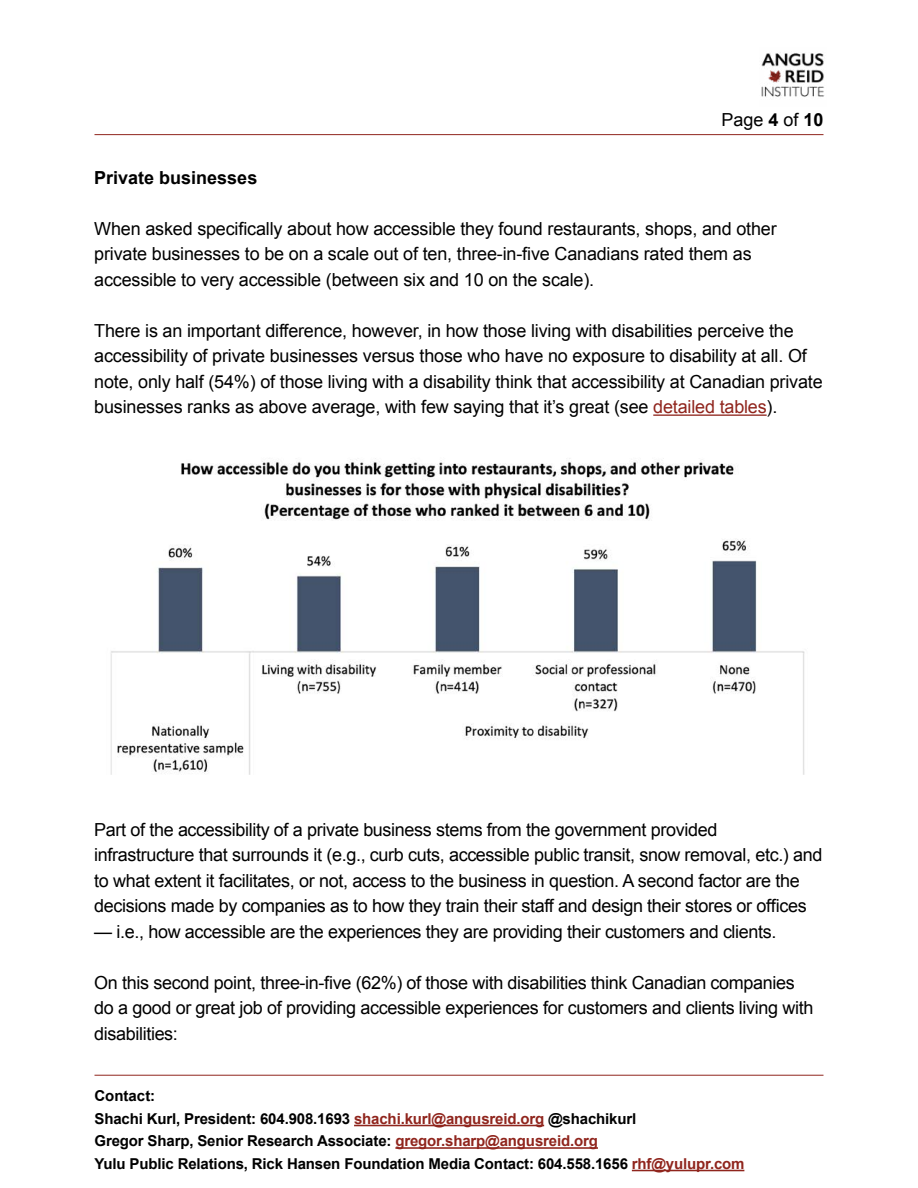
<style>
.page{position:relative;width:918px;height:1188px;background:#fff}
.page>*{position:absolute;margin:0;border:0;box-sizing:border-box;transform-origin:0 0}
.paragraphy_text{font:18px/25.5px "Arial";letter-spacing:-.02em;color:#000}
.heading_2{font:700 18px "Arial";color:#000}
.t1{font:700 15px/22.5px "Arial";letter-spacing:-.01em;color:#000}
.s1{font-weight:700}
.s2{color:#90251d}
</style>
<div class="page">
<hr style="left:653px;top:414px;width:114px;height:2px;background:#90251d">
<img style="left:110px;top:458px;width:695px;height:317px">
<img style="left:761px;top:52px;width:64px;height:45px">
<hr style="left:94px;top:134px;width:730px;height:1px;background:#90251d">
<hr style="left:94px;top:1075px;width:730px;height:1px;background:#90251d">
<hr style="left:354px;top:1125px;width:190px;height:1px;background:#90251d">
<hr style="left:395px;top:1147px;width:203px;height:2px;background:#90251d">
<hr style="left:632px;top:1170px;width:112px;height:1px;background:#90251d">
<p class="paragraphy_text" style="left:721px;top:107px;width:104px">Page <span class="s1">4</span> of <span class="s1">10</span></p>
<h2 class="heading_2" style="left:94px;top:166px;width:165px">Private businesses</h2>
<p class="paragraphy_text" style="left:94px;top:216px;width:684px">When asked specifically about how accessible they found restaurants, shops, and other private businesses to be on a scale out of ten, three-in-five Canadians rated them as accessible to very accessible (between six and 10 on the scale).</p>
<p class="paragraphy_text" style="left:94px;top:318px;width:730px">There is an important difference, however, in how those living with disabilities perceive the accessibility of private businesses versus those who have no exposure to disability at all. Of note, only half (54%) of those living with a disability think that accessibility at Canadian private businesses ranks as above average, with few saying that it’s great (see <span class="s2">detailed tables</span>).</p>
<p class="paragraphy_text" style="left:94px;top:817px;width:730px">Part of the accessibility of a private business stems from the government provided<br>infrastructure that surrounds it (e.g., curb cuts, accessible public transit, snow removal, etc.) and to what extent it facilitates, or not, access to the business in question. A second factor are the decisions made by companies as to how they train their staff and design their stores or offices</p>
<p class="paragraphy_text" style="left:94px;top:919px;width:684px">— i.e., how accessible are the experiences they are providing their customers and clients.</p>
<p class="paragraphy_text" style="left:94px;top:970px;width:721px">On this second point, three-in-five (62%) of those with disabilities think Canadian companies do a good or great job of providing accessible experiences for customers and clients living with disabilities:</p>
<p class="t1" style="left:94px;top:1085px;width:652px">Contact:<br>Shachi Kurl, President: 604.908.1693 <span class="s2">shachi.kurl@angusreid.org</span> @shachikurl<br>Gregor Sharp, Senior Research Associate: <span class="s2">gregor.sharp@angusreid.org<br></span>Yulu Public Relations, Rick Hansen Foundation Media Contact: 604.558.1656 <span class="s2">rhf@yulupr.com</span></p>
</div>
